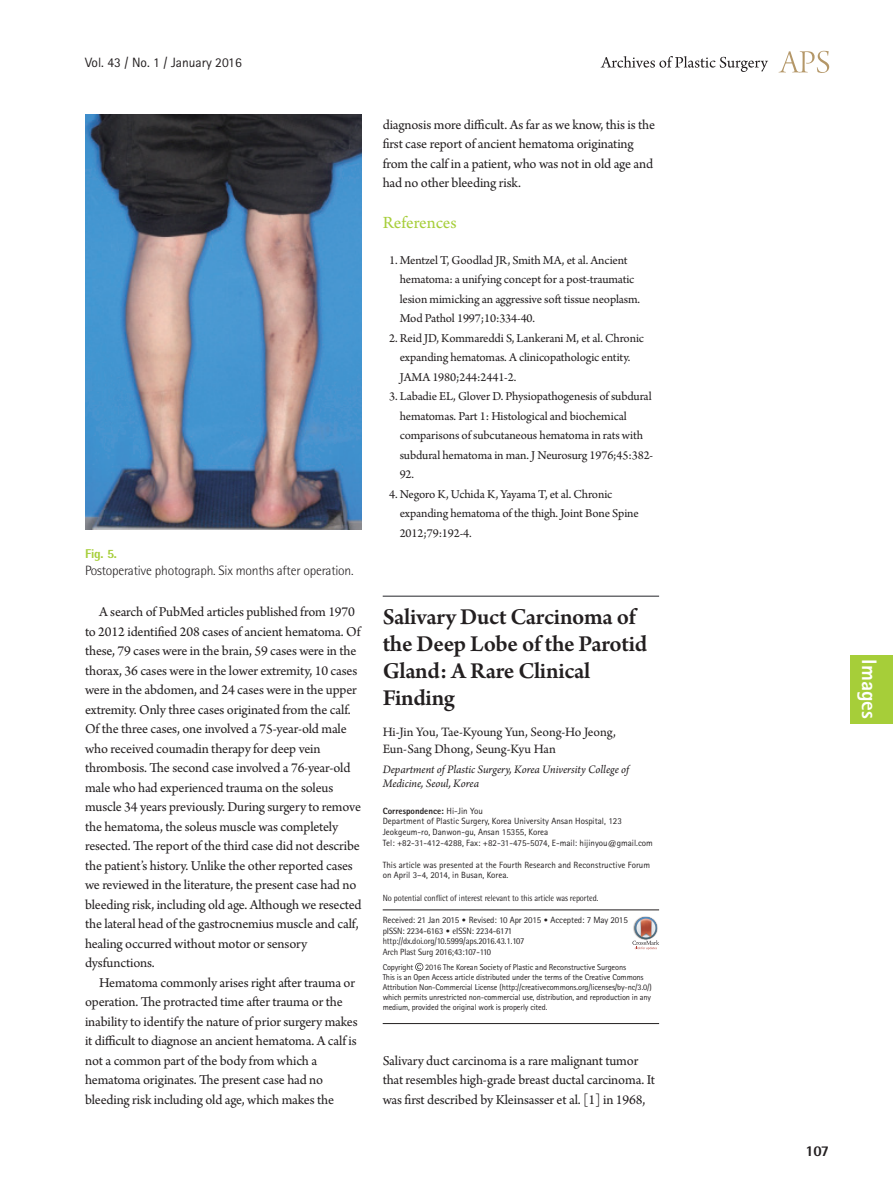
<style>
.page{position:relative;width:893px;height:1191px;background:#fff}
.page>*{position:absolute;margin:0;border:0;box-sizing:border-box;transform-origin:0 0}
.제목{font:600 24px/27px "Arno Pro";letter-spacing:-.015em;color:#231f20}
.논문_분류_옆{font:800 21px "Rotis Sans Serif Std";color:#fff}
.대제목{font:18px "Arno Pro";letter-spacing:-.005em;color:#a6ce39}
.t1{font:800 15px "Rotis Semi Sans Std";color:#231f20}
.본문{font:14.25px/19.5px "Arno Pro";letter-spacing:-.01em;color:#231f20}
.저자{font:13.5px/16.5px "Arno Pro";letter-spacing:-.01em;color:#231f20}
.표_그림_설명{font:300 13.5px "Rotis Semi Sans Std";letter-spacing:-.015em;color:#231f20}
.t2{font:13.5px "Rotis Sans Serif Std";color:#231f20}
.참고문헌_1{font:12.75px/19.5px "Arno Pro";letter-spacing:-.01em;color:#231f20}
.표_그림_설명-2{font:800 12.75px "Rotis Semi Sans Std";color:#a6ce39}
.소속{font:italic 12px/14.4px "Arno Pro";letter-spacing:-.005em;color:#231f20}
.교신저자주소{font:9px/10.8px "Rotis Sans Serif Std";color:#231f20}
.t3{font:9px/10.8px "Rotis Semi Sans Std";letter-spacing:-.01em;color:#231f20;scale:.95 1}
.t4{font:9px "Rotis Semi Sans Std";letter-spacing:-.01em;color:#231f20;scale:.9 1}
.교신저자주소-2{font:800 9px "Rotis Sans Serif Std";color:#231f20}
.교신저자{font:8.4px/10.1px "Rotis Sans Serif Std";letter-spacing:-.015em;color:#231f20}
.s1{font-weight:400}
.s2{font-family:"Rotis Sans Serif Std"}
.s3{font-family:"DIN Pro";font-weight:300}
</style>
<div class="page">
<svg style="left:779px;top:51px;width:50px;height:22px"></svg>
<svg style="left:601px;top:56px;width:167px;height:16px"></svg>
<img style="left:85px;top:115px;width:276px;height:414px">
<hr style="left:383px;top:909px;width:276px;height:1px;background:#231f20">
<hr style="left:383px;top:1023px;width:276px;height:1px;background:#231f20">
<svg style="left:415px;top:963px;width:8px;height:8px"></svg>
<hr style="left:383px;top:595px;width:276px;height:2px;background:#6c6d70">
<div style="left:850px;top:655px;width:43px;height:68px;background:#a6ce39"></div>
<svg style="left:632px;top:917px;width:27px;height:32px"></svg>
<p class="t2" style="left:85px;top:54px;width:158px">Vol. 43 / No. 1 / January 2016</p>
<p class="표_그림_설명-2" style="left:85px;top:545px;width:33px">Fig. 5.</p>
<p class="표_그림_설명" style="left:85px;top:562px;width:270px">Postoperative photograph. Six months after operation.</p>
<p class="본문" style="left:85px;top:603px;width:278px;text-indent:14px">A search of PubMed articles published from 1970 to 2012 identified 208 cases of ancient hematoma. Of these, 79 cases were in the brain, 59 cases were in the thorax, 36 cases were in the lower extremity, 10 cases were in the abdomen, and 24 cases were in the upper extremity. Only three cases originated from the calf.<br>Of the three cases, one involved a 75-year-old male who received coumadin therapy for deep vein thrombosis. The second case involved a 76-year-old male who had experienced trauma on the soleus muscle 34 years previously. During surgery to remove the hematoma, the soleus muscle was completely resected. The report of the third case did not describe the patient’s history. Unlike the other reported cases we reviewed in the literature, the present case had no bleeding risk, including old age. Although we resected the lateral head of the gastrocnemius muscle and calf, healing occurred without motor or sensory dysfunctions.</p>
<p class="본문" style="left:85px;top:973px;width:274px;text-indent:14px">Hematoma commonly arises right after trauma or operation. The protracted time after trauma or the inability to identify the nature of prior surgery makes it difficult to diagnose an ancient hematoma. A calf is not a common part of the body from which a hematoma originates. The present case had no bleeding risk including old age, which makes the</p>
<p class="본문" style="left:383px;top:115px;width:274px">diagnosis more difficult. As far as we know, this is the first case report of ancient hematoma originating from the calf in a patient, who was not in old age and had no other bleeding risk.</p>
<p class="대제목" style="left:383px;top:212px;width:75px">References</p>
<p class="참고문헌_1" style="left:400px;top:251px;width:242px;text-indent:-11px">1. Mentzel T, Goodlad JR, Smith MA, et al. Ancient hematoma: a unifying concept for a post-traumatic lesion mimicking an aggressive soft tissue neoplasm.<br>Mod Pathol 1997;10:334-40.</p>
<p class="참고문헌_1" style="left:400px;top:329px;width:246px;text-indent:-11px">2. Reid JD, Kommareddi S, Lankerani M, et al. Chronic expanding hematomas. A clinicopathologic entity.<br>JAMA 1980;244:2441-2.</p>
<p class="참고문헌_1" style="left:400px;top:387px;width:255px;text-indent:-11px">3. Labadie EL, Glover D. Physiopathogenesis of subdural hematomas. Part 1: Histological and biochemical comparisons of subcutaneous hematoma in rats with subdural hematoma in man. J Neurosurg 1976;45:382- 92.</p>
<p class="참고문헌_1" style="left:400px;top:485px;width:241px;text-indent:-11px">4. Negoro K, Uchida K, Yayama T, et al. Chronic expanding hematoma of the thigh. Joint Bone Spine<br>2012;79:192-4.</p>
<p class="제목" style="left:383px;top:604px;width:266px">Salivary Duct Carcinoma of the Deep Lobe of the Parotid<br>Gland: A Rare Clinical<br>Finding</p>
<p class="저자" style="left:383px;top:725px;width:235px">Hi-Jin You, Tae-Kyoung Yun, Seong-Ho Jeong,<br>Eun-Sang Dhong, Seung-Kyu Han</p>
<p class="소속" style="left:383px;top:762px;width:248px">Department of Plastic Surgery, Korea University College of<br>Medicine, Seoul, Korea</p>
<p class="교신저자주소-2" style="left:383px;top:805px;width:102px">Correspondence: <span class="s1">Hi-Jin You</span></p>
<p class="교신저자주소" style="left:383px;top:816px;width:241px">Department of Plastic Surgery, Korea University Ansan Hospital, 123<br>Jeokgeum-ro, Danwon-gu, Ansan 15355, Korea</p>
<p class="교신저자주소" style="left:383px;top:837px;width:272px">Tel: +82-31-412-4288, Fax: +82-31-475-5074, E-mail: hijinyou@gmail.com</p>
<p class="교신저자주소" style="left:383px;top:859px;width:269px">This article was presented at the Fourth Research and Reconstructive Forum on April 3–4, 2014, in Busan, Korea.</p>
<p class="t4" style="left:383px;top:893px;width:241px">No potential conflict of interest relevant to this article was reported.</p>
<p class="t3" style="left:383px;top:914px;width:260px"><span class="s2">Received: 21 Jan 2015</span> <span class="s3">•</span> <span class="s2">Revised: 10 Apr 2015</span> <span class="s3">•</span> <span class="s2">Accepted: 7 May 2015 </span>pISSN: 2234-6163 <span class="s3">•</span> eISSN: 2234-6171 http://dx.doi.org/10.5999/aps.2016.43.1.107<br>Arch Plast Surg 2016;43:107-110</p>
<p class="교신저자" style="left:383px;top:961px;width:32px">Copyright</p>
<p class="교신저자" style="left:425px;top:961px;width:202px">2016 The Korean Society of Plastic and Reconstructive Surgeons</p>
<p class="교신저자" style="left:383px;top:972px;width:271px">This is an Open Access article distributed under the terms of the Creative Commons Attribution Non-Commercial License (http://creativecommons.org/licenses/by-nc/3.0/) which permits unrestricted non-commercial use, distribution, and reproduction in any medium, provided the original work is properly cited.</p>
<p class="본문" style="left:383px;top:1051px;width:274px">Salivary duct carcinoma is a rare malignant tumor that resembles high-grade breast ductal carcinoma. It was first described by Kleinsasser et al. [1] in 1968,</p>
<p class="논문_분류_옆" style="left:882px;top:659px;width:61px;rotate:90deg">Images</p>
<p class="t1" style="left:806px;top:1141px;width:25px">107</p>
</div>
